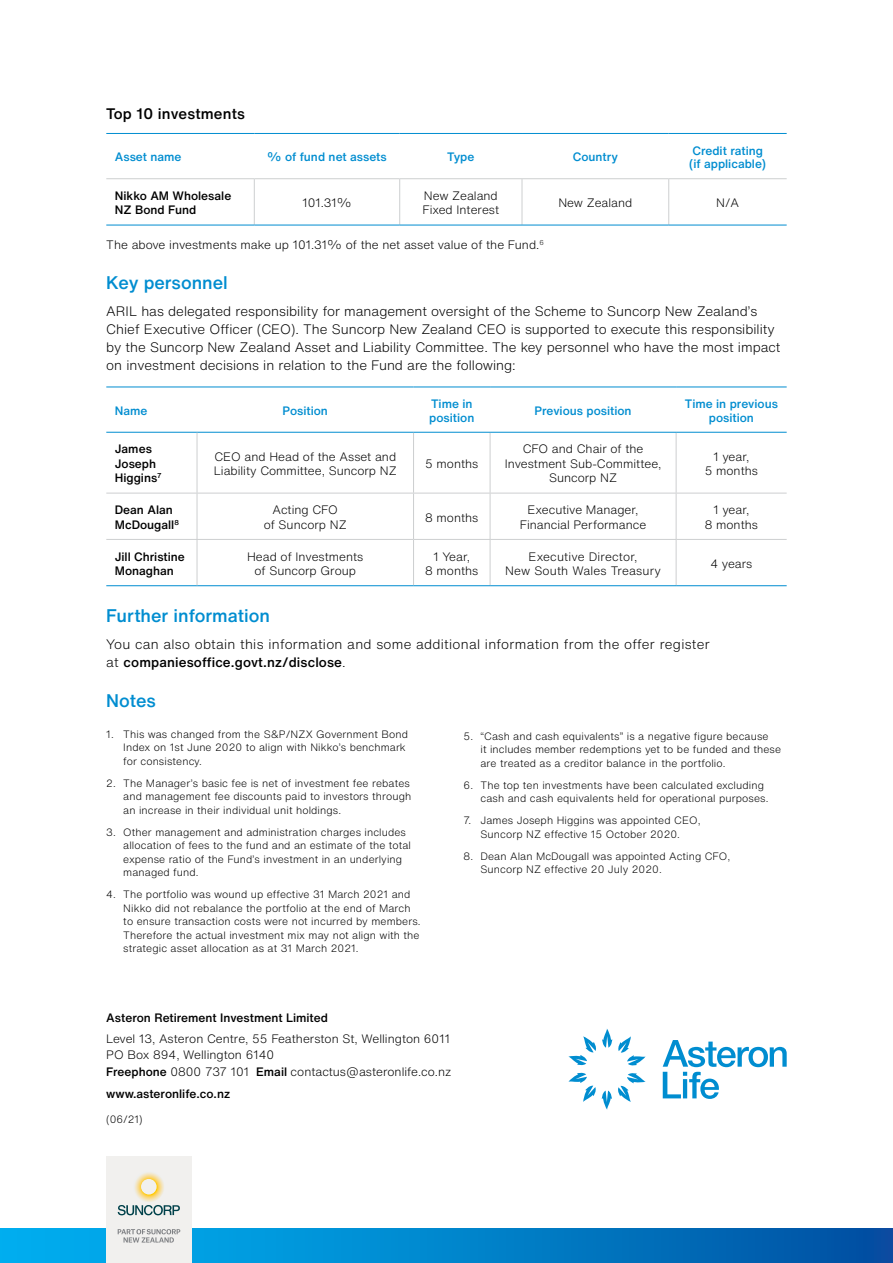
<style>
.page{position:relative;width:893px;height:1263px;background:#fff}
.page>*{position:absolute;margin:0;border:0;box-sizing:border-box;transform-origin:0 0}
.t1{font:500 18px "Helvetica Now Text";color:#008dd0}
.t2{font:500 15px "Helvetica Now Text";letter-spacing:.01em;color:#000}
.t3{font:300 13.5px/18px "Helvetica Now Text";color:#000}
.t4{font:300 13.5px/18px "Helvetica Now Text";letter-spacing:.02em;color:#000}
.t5{font:300 12px/14.5px "Helvetica Now Text";color:#000;text-align:center}
.t6{font:500 12px/14.5px "Helvetica Now Text";color:#000}
.t7{font:500 12px/13.5px "Helvetica Now Text";color:#008dd0}
.t8{font:300 10.5px/13.5px "Helvetica Now Text";letter-spacing:.01em;color:#000}
.s1{font-weight:500}
</style>
<div class="page">
<hr style="left:106px;top:133px;width:148px;height:1px;background:#008dd0">
<hr style="left:254px;top:133px;width:146px;height:1px;background:#008dd0">
<hr style="left:400px;top:133px;width:122px;height:1px;background:#008dd0">
<hr style="left:522px;top:133px;width:147px;height:1px;background:#008dd0">
<hr style="left:669px;top:133px;width:118px;height:1px;background:#008dd0">
<hr style="left:254px;top:179px;width:1px;height:46px;background:#cdcfd0">
<hr style="left:399px;top:179px;width:1px;height:46px;background:#cdcfd0">
<hr style="left:522px;top:179px;width:1px;height:46px;background:#cdcfd0">
<hr style="left:668px;top:179px;width:1px;height:46px;background:#cdcfd0">
<hr style="left:106px;top:225px;width:148px;height:1px;background:#008dd0">
<hr style="left:254px;top:225px;width:146px;height:1px;background:#008dd0">
<hr style="left:400px;top:225px;width:122px;height:1px;background:#008dd0">
<hr style="left:522px;top:225px;width:147px;height:1px;background:#008dd0">
<hr style="left:669px;top:225px;width:118px;height:1px;background:#008dd0">
<hr style="left:106px;top:178px;width:148px;height:1px;background:#cdcfd0">
<hr style="left:254px;top:178px;width:146px;height:1px;background:#cdcfd0">
<hr style="left:400px;top:178px;width:122px;height:1px;background:#cdcfd0">
<hr style="left:522px;top:178px;width:147px;height:1px;background:#cdcfd0">
<hr style="left:669px;top:178px;width:118px;height:1px;background:#cdcfd0">
<hr style="left:413px;top:433px;width:1px;height:60px;background:#cdcfd0">
<hr style="left:490px;top:433px;width:1px;height:60px;background:#cdcfd0">
<hr style="left:676px;top:433px;width:1px;height:60px;background:#cdcfd0">
<hr style="left:197px;top:493px;width:217px;height:1px;background:#cdcfd0">
<hr style="left:197px;top:539px;width:217px;height:1px;background:#cdcfd0">
<hr style="left:414px;top:493px;width:76px;height:1px;background:#cdcfd0">
<hr style="left:413px;top:493px;width:1px;height:46px;background:#cdcfd0">
<hr style="left:414px;top:539px;width:76px;height:1px;background:#cdcfd0">
<hr style="left:413px;top:540px;width:1px;height:45px;background:#cdcfd0">
<hr style="left:490px;top:493px;width:186px;height:1px;background:#cdcfd0">
<hr style="left:490px;top:493px;width:1px;height:46px;background:#cdcfd0">
<hr style="left:490px;top:539px;width:186px;height:1px;background:#cdcfd0">
<hr style="left:490px;top:540px;width:1px;height:45px;background:#cdcfd0">
<hr style="left:676px;top:493px;width:111px;height:1px;background:#cdcfd0">
<hr style="left:676px;top:493px;width:1px;height:46px;background:#cdcfd0">
<hr style="left:676px;top:539px;width:111px;height:1px;background:#cdcfd0">
<hr style="left:676px;top:540px;width:1px;height:45px;background:#cdcfd0">
<hr style="left:197px;top:387px;width:217px;height:1px;background:#008dd0">
<hr style="left:414px;top:387px;width:76px;height:1px;background:#008dd0">
<hr style="left:490px;top:387px;width:186px;height:1px;background:#008dd0">
<hr style="left:676px;top:387px;width:111px;height:1px;background:#008dd0">
<hr style="left:197px;top:432px;width:217px;height:1px;background:#008dd0">
<hr style="left:414px;top:432px;width:76px;height:1px;background:#008dd0">
<hr style="left:490px;top:432px;width:186px;height:1px;background:#008dd0">
<hr style="left:676px;top:432px;width:111px;height:1px;background:#008dd0">
<hr style="left:106px;top:387px;width:91px;height:1px;background:#008dd0">
<hr style="left:106px;top:432px;width:91px;height:1px;background:#008dd0">
<hr style="left:106px;top:585px;width:91px;height:1px;background:#008dd0">
<hr style="left:197px;top:585px;width:217px;height:1px;background:#008dd0">
<hr style="left:414px;top:585px;width:76px;height:1px;background:#008dd0">
<hr style="left:490px;top:585px;width:186px;height:1px;background:#008dd0">
<hr style="left:676px;top:585px;width:111px;height:1px;background:#008dd0">
<hr style="left:106px;top:493px;width:91px;height:1px;background:#cdcfd0">
<hr style="left:106px;top:539px;width:91px;height:1px;background:#cdcfd0">
<hr style="left:197px;top:433px;width:1px;height:60px;background:#cdcfd0">
<hr style="left:197px;top:493px;width:1px;height:46px;background:#cdcfd0">
<hr style="left:197px;top:540px;width:1px;height:45px;background:#cdcfd0">
<svg style="left:0;top:1229px;width:893px;height:34px;background:#0080c8"></svg>
<div style="left:106px;top:1157px;width:85px;height:106px;background:#f1f0ee"></div>
<svg style="left:118px;top:1229px;width:62px;height:13px"></svg>
<svg style="left:118px;top:1187px;width:62px;height:28px"></svg>
<svg style="left:568px;top:1029px;width:219px;height:81px"></svg>
<h2 class="t2" style="left:106px;top:103px;width:140px">Top 10 investments</h2>
<p class="t7" style="left:115px;top:150px;width:68px">Asset name</p>
<p class="t7" style="left:267px;top:150px;width:121px">% of fund net assets</p>
<p class="t7" style="left:447px;top:150px;width:29px">Type</p>
<p class="t7" style="left:573px;top:150px;width:47px">Country</p>
<p class="t7" style="left:689px;top:143px;width:78px">Credit rating (if applicable)</p>
<p class="t6" style="left:115px;top:188px;width:118px">Nikko AM Wholesale<br>NZ Bond Fund</p>
<p class="t5" style="left:302px;top:195px;width:51px">101.31%</p>
<p class="t5" style="left:423px;top:188px;width:78px;text-align:left">New Zealand<br>Fixed Interest</p>
<p class="t5" style="left:558px;top:195px;width:75px">New Zealand</p>
<p class="t5" style="left:716px;top:195px;width:25px">N/A</p>
<p class="t5" style="left:106px;top:237px;width:439px">The above investments make up 101.31% of the net asset value of the Fund.<sup>6</sup></p>
<h1 class="t1" style="left:106px;top:269px;width:123px">Key personnel</h1>
<p class="t3" style="left:106px;top:302px;width:676px">ARIL has delegated responsibility for management oversight of the Scheme to Suncorp New Zealand’s Chief Executive Officer (CEO). The Suncorp New Zealand CEO is supported to execute this responsibility by the Suncorp New Zealand Asset and Liability Committee. The key personnel who have the most impact on investment decisions in relation to the Fund are the following:</p>
<p class="t7" style="left:115px;top:403px;width:34px">Name</p>
<p class="t7" style="left:283px;top:403px;width:47px">Position</p>
<p class="t7" style="left:429px;top:397px;width:47px">Time in position</p>
<p class="t7" style="left:535px;top:403px;width:99px">Previous position</p>
<p class="t7" style="left:685px;top:397px;width:95px;text-align:center">Time in previous position</p>
<p class="t6" style="left:115px;top:441px;width:49px">James<br>Joseph<br>Higgins<sup>7</sup></p>
<p class="t5" style="left:214px;top:449px;width:185px;text-align:left">CEO and Head of the Asset and<br>Liability Committee, Suncorp NZ</p>
<p class="t5" style="left:425px;top:456px;width:55px">5 months</p>
<p class="t5" style="left:505px;top:441px;width:158px">CFO and Chair of the<br>Investment Sub-Committee,<br>Suncorp NZ</p>
<p class="t5" style="left:705px;top:449px;width:55px">1 year,<br>5 months</p>
<p class="t6" style="left:115px;top:502px;width:66px">Dean Alan<br>McDougall<sup>8</sup></p>
<p class="t5" style="left:264px;top:502px;width:85px">Acting CFO<br>of Suncorp NZ</p>
<p class="t5" style="left:425px;top:509px;width:55px">8 months</p>
<p class="t5" style="left:520px;top:502px;width:128px">Executive Manager,<br>Financial Performance</p>
<p class="t5" style="left:705px;top:502px;width:55px">1 year,<br>8 months</p>
<p class="t6" style="left:115px;top:549px;width:72px">Jill Christine<br>Monaghan</p>
<p class="t5" style="left:247px;top:549px;width:118px">Head of Investments of Suncorp Group</p>
<p class="t5" style="left:425px;top:549px;width:55px">1 Year,<br>8 months</p>
<p class="t5" style="left:505px;top:549px;width:157px">Executive Director,<br>New South Wales Treasury</p>
<p class="t5" style="left:710px;top:556px;width:43px">4 years</p>
<h1 class="t1" style="left:106px;top:602px;width:165px">Further information</h1>
<p class="t4" style="left:106px;top:635px;width:605px">You can also obtain this information and some additional information from the offer register at <span class="s1">companiesoffice.govt.nz/disclose</span>.</p>
<h1 class="t1" style="left:106px;top:687px;width:51px">Notes</h1>
<p class="t8" style="left:123px;top:727px;width:286px;text-indent:-17px">1. This was changed from the S&amp;P/NZX Government Bond<br>Index on 1st June 2020 to align with Nikko’s benchmark for consistency.</p>
<p class="t8" style="left:123px;top:776px;width:290px;text-indent:-17px">2. The Manager’s basic fee is net of investment fee rebates and management fee discounts paid to investors through an increase in their individual unit holdings.</p>
<p class="t8" style="left:123px;top:825px;width:289px;text-indent:-17px">3. Other management and administration charges includes allocation of fees to the fund and an estimate of the total expense ratio of the Fund’s investment in an underlying managed fund.</p>
<p class="t8" style="left:123px;top:887px;width:299px;text-indent:-17px">4. The portfolio was wound up effective 31 March 2021 and Nikko did not rebalance the portfolio at the end of March to ensure transaction costs were not incurred by members.<br>Therefore the actual investment mix may not align with the strategic asset allocation as at 31 March 2021.</p>
<p class="t8" style="left:480px;top:729px;width:302px;text-indent:-17px">5. “Cash and cash equivalents” is a negative figure because<br>it includes member redemptions yet to be funded and these are treated as a creditor balance in the portfolio.</p>
<p class="t8" style="left:480px;top:778px;width:289px;text-indent:-17px">6. The top ten investments have been calculated excluding cash and cash equivalents held for operational purposes.</p>
<p class="t8" style="left:463px;top:813px;width:238px;text-align:center">7. James Joseph Higgins was appointed CEO,<br>Suncorp NZ effective 15 October 2020.</p>
<p class="t8" style="left:480px;top:849px;width:251px;text-indent:-17px">8. Dean Alan McDougall was appointed Acting CFO,<br>Suncorp NZ effective 20 July 2020.</p>
<p class="t6" style="left:106px;top:1010px;width:223px">Asteron Retirement Investment Limited</p>
<p class="t5" style="left:106px;top:1030px;width:347px;line-height:16.5px;text-align:left">Level 13, Asteron Centre, 55 Featherston St, Wellington 6011<br>PO Box 894, Wellington 6140<br><span class="s1">Freephone</span> 0800 737 101 <span class="s1">Email</span> contactus@asteronlife.co.nz</p>
<p class="t6" style="left:106px;top:1086px;width:125px">www.asteronlife.co.nz</p>
<p class="t8" style="left:106px;top:1112px;width:38px">(06/21)</p>
</div>
